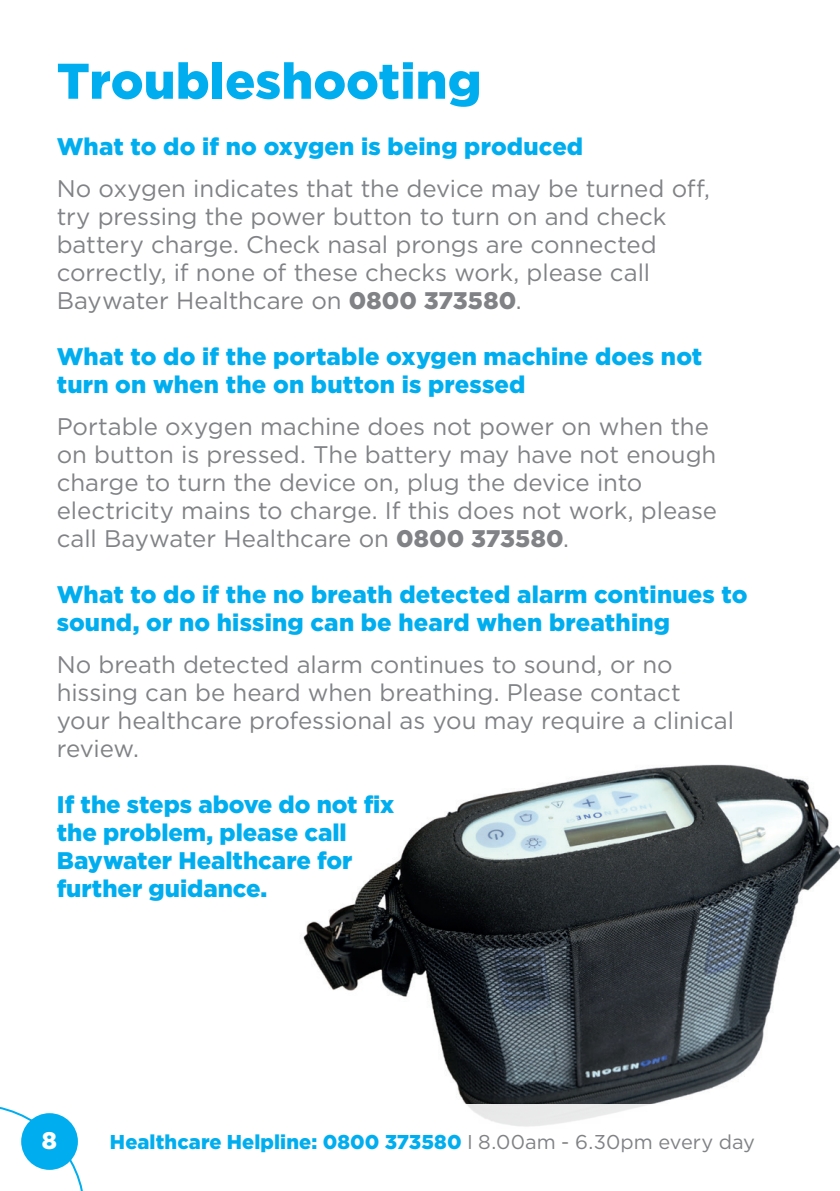
<style>
.page{position:relative;width:840px;height:1191px;background:#fff}
.page>*{position:absolute;margin:0;border:0;box-sizing:border-box;transform-origin:0 0}
.t1{font:900 50px "Gotham";letter-spacing:.005em;color:#00aeef}
.t2{font:24px/28px "Gotham";letter-spacing:-.005em;color:#808285}
.t3{font:900 24px/28px "Gotham";letter-spacing:.005em;color:#00aeef}
.t4{font:900 24px "Gotham";color:#fff}
.t5{font:900 20px "Gotham";letter-spacing:.005em;color:#00aeef}
.s1{font-weight:900}
.s2{font-weight:400;color:#808285}
</style>
<div class="page">
<img style="left:303px;top:764px;width:536px;height:340px">
<svg style="left:0;top:1107px;width:83px;height:84px"></svg>
<div style="left:21px;top:1113px;width:57px;height:56px;background:#00aeef;border-radius:50%"></div>
<h1 class="t1" style="left:57px;top:52px;width:426px">Troubleshooting</h1>
<p class="t3" style="left:57px;top:132px;width:527px">What to do if no oxygen is being produced</p>
<p class="t2" style="left:57px;top:174px;width:654px">No oxygen indicates that the device may be turned off, try pressing the power button to turn on and check battery charge. Check nasal prongs are connected correctly, if none of these checks work, please call Baywater Healthcare on <span class="s1">0800 373580</span>.</p>
<p class="t3" style="left:57px;top:342px;width:646px">What to do if the portable oxygen machine does not turn on when the on button is pressed</p>
<p class="t2" style="left:57px;top:412px;width:661px">Portable oxygen machine does not power on when the on button is pressed. The battery may have not enough charge to turn the device on, plug the device into electricity mains to charge. If this does not work, please call Baywater Healthcare on <span class="s1">0800 373580</span>.</p>
<p class="t3" style="left:57px;top:580px;width:692px">What to do if the no breath detected alarm continues to sound, or no hissing can be heard when breathing</p>
<p class="t2" style="left:57px;top:650px;width:678px">No breath detected alarm continues to sound, or no hissing can be heard when breathing. Please contact your healthcare professional as you may require a clinical review.</p>
<p class="t3" style="left:57px;top:790px;width:339px">If the steps above do not fix the problem, please call<br>Baywater Healthcare for further guidance.</p>
<p class="t4" style="left:42px;top:1126px;width:17px">8</p>
<p class="t5" style="left:110px;top:1130px;width:646px">Healthcare Helpline: 0800 373580 <span class="s2">I</span> <span class="s2">8.00am - 6.30pm every day</span></p>
</div>
